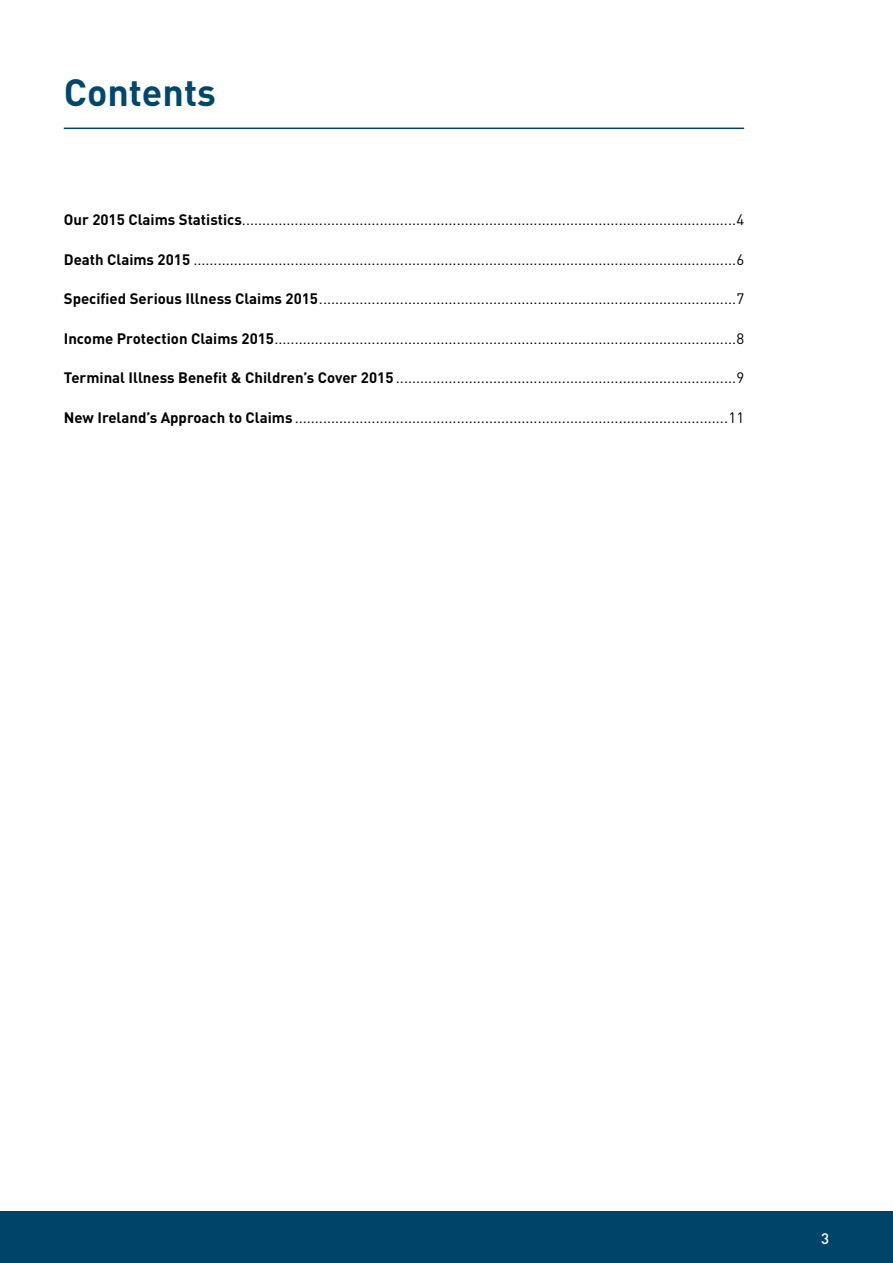
<style>
.page{position:relative;width:893px;height:1263px;background:#fff}
.page>*{position:absolute;margin:0;border:0;box-sizing:border-box;transform-origin:0 0}
.t1{font:700 37.5px "DIN";color:#00476c}
.t2{font:15px "DIN";color:#000}
.t3{font:500 15px "DIN";color:#fff}
.s1{font-weight:700}
</style>
<div class="page">
<hr style="left:64px;top:128px;width:680px;height:1px;background:#00446a">
<div style="left:0;top:1212px;width:893px;height:51px;background:#00446a"></div>
<h1 class="t1" style="left:64px;top:68px;width:154px">Contents</h1>
<p class="t2" style="left:64px;top:210px;width:682px"><span class="s1">Our 2015 Claims Statistics</span>..........................................................................................................................4</p>
<p class="t2" style="left:64px;top:250px;width:682px"><span class="s1">Death Claims 2015</span> ......................................................................................................................................6</p>
<p class="t2" style="left:64px;top:289px;width:682px"><span class="s1">Specified Serious Illness Claims 2015</span>.......................................................................................................7</p>
<p class="t2" style="left:64px;top:329px;width:682px"><span class="s1">Income Protection Claims 2015</span>..................................................................................................................8</p>
<p class="t2" style="left:64px;top:368px;width:682px"><span class="s1">Terminal Illness Benefit &amp; Children’s Cover 2015</span> ....................................................................................9</p>
<p class="t2" style="left:64px;top:408px;width:682px"><span class="s1">New Ireland’s Approach to Claims</span> ...........................................................................................................11</p>
<p class="t3" style="left:821px;top:1229px;width:9px">3</p>
</div>
